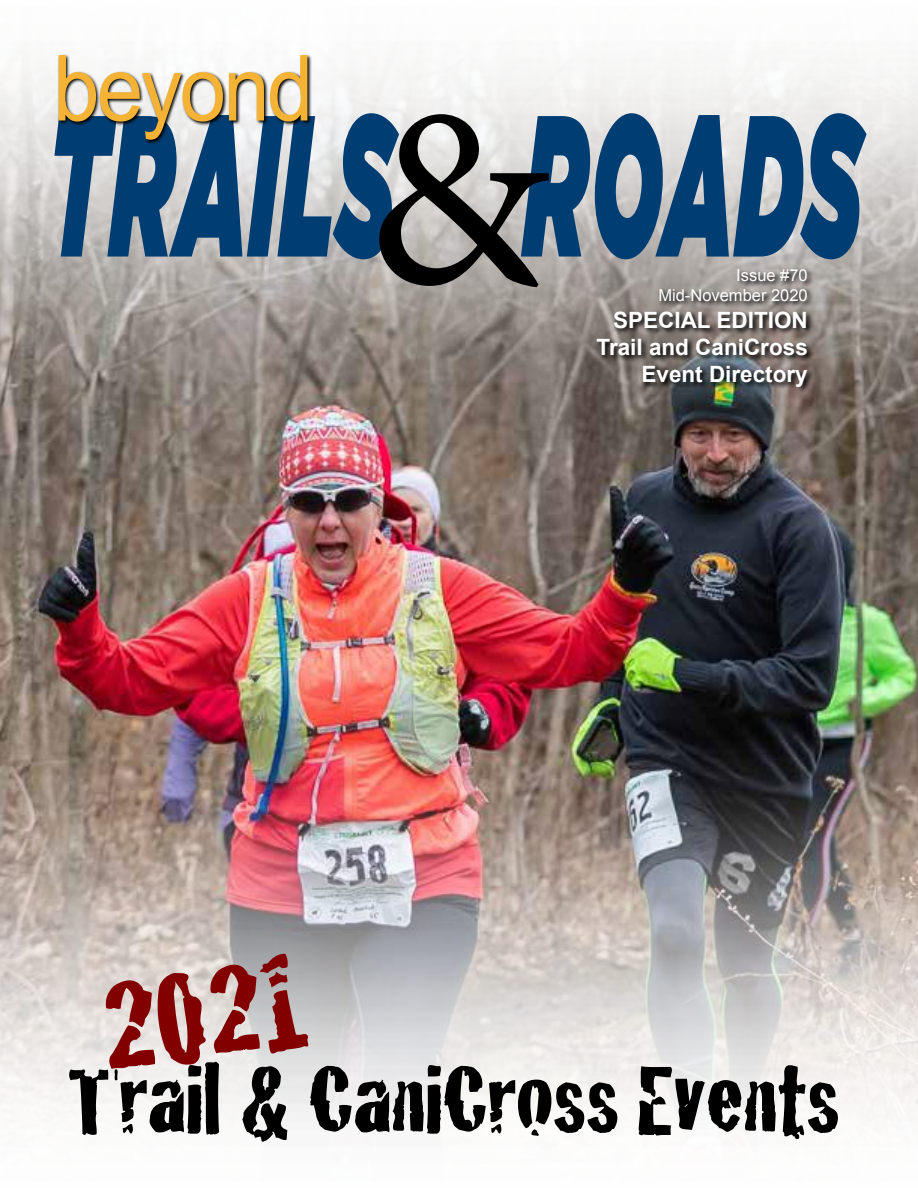
<style>
.page{position:relative;width:918px;height:1188px;background:#fff}
.page>*{position:absolute;margin:0;border:0;box-sizing:border-box;transform-origin:0 0}
.t1{font:255.6px "Minion Pro";color:#000}
.t2{font:italic 900 200.7px "Gotham";letter-spacing:.03em;color:#003d72;scale:.45 1}
.t3{font:133.8px "Cracked";color:#820000;scale:1.1 1}
.t4{font:101.25px "Cracked";letter-spacing:-.02em;color:#000;scale:1.1 1}
.t5{font:91.35px "Arial";letter-spacing:-.03em;color:#f5b335;scale:.91 1}
.t6{font:700 22.5px/27px "Arial";color:#fff;text-align:right}
.t7{font:16.5px/19.8px "Arial";color:#fff;text-align:right}
</style>
<div class="page">
<img style="left:0;top:67px;width:918px;height:497px">
<img style="left:0;top:564px;width:918px;height:557px">
<svg style="left:57px;top:54px;width:255px;height:90px"></svg>
<svg style="left:595px;top:267px;width:219px;height:126px;background:#746f6b"></svg>
<h3 class="t5" style="left:53px;top:29px;width:287px">beyond</h3>
<h2 class="t2" style="left:48px;top:69px;width:1810px">TRAILS ROADS</h2>
<h1 class="t1" style="left:365px;top:30px;width:183px">&amp;</h1>
<p class="t7" style="left:658px;top:266px;width:151px">Issue #70<br>Mid-November 2020</p>
<p class="t6" style="left:597px;top:307px;width:213px">SPECIAL EDITION<br>Trail and CaniCross<br>Event Directory</p>
<h3 class="t3" style="left:82px;top:928px;width:192px;rotate:-9deg">2021</h3>
<h3 class="t4" style="left:67px;top:1019px;width:705px">Trail &amp; CaniCross Events</h3>
</div>
